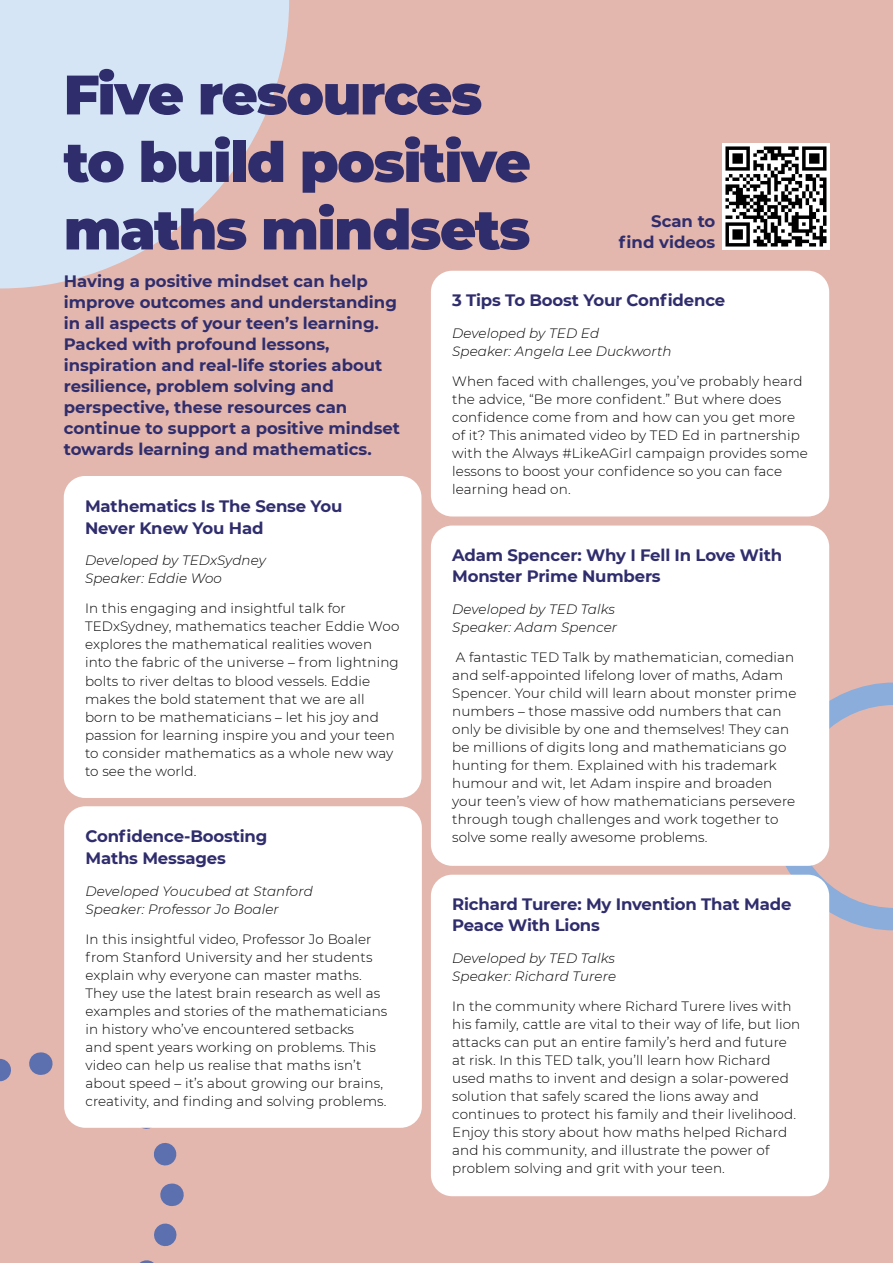
<style>
.page{position:relative;width:893px;height:1263px;background:#e3b7ad}
.page>*{position:absolute;margin:0;border:0;box-sizing:border-box;transform-origin:0 0}
.Heading_1E{font:900 55.5px/67.5px "Montserrat";letter-spacing:-.025em;color:#302d6d}
.Intro_Copy_4{font:700 16.5px/21px "Montserrat";color:#302d6d}
.Boxed_Heading_3{font:700 16.5px/21px "Montserrat";letter-spacing:-.01em;color:#302d6d}
.Body_-_P{font:300 13.5px/18px "Montserrat";letter-spacing:.01em;color:#000}
.Body_Heading_-_P_-_B{font:300 13.5px/18px "Montserrat";letter-spacing:.01em;color:#000}
.Body_Heading_-_P_-_B-2{font:italic 300 13.5px/18px "Montserrat";letter-spacing:.01em;color:#000}
.Body_-_P-2{font:italic 300 13.5px/18px "Montserrat";letter-spacing:.01em;color:#000}
</style>
<div class="page">
<svg style="left:770px;top:682px;width:123px;height:248px"></svg>
<svg style="left:0;top:1052px;width:184px;height:211px"></svg>
<svg style="left:0;top:0;width:289px;height:288px;fill:#d6e5f6"></svg>
<div style="left:64px;top:476px;width:357px;height:322px;background:#fff;border-radius:21px"></div>
<div style="left:431px;top:525px;width:398px;height:341px;background:#fff;border-radius:21px"></div>
<div style="left:431px;top:271px;width:398px;height:245px;background:#fff;border-radius:21px"></div>
<div style="left:431px;top:875px;width:398px;height:321px;background:#fff;border-radius:21px"></div>
<div style="left:64px;top:806px;width:358px;height:322px;background:#fff;border-radius:21px"></div>
<img style="left:723px;top:143px;width:106px;height:106px">
<h1 class="Heading_1E" style="left:64px;top:57px;width:469px">Five resources to build positive maths mindsets</h1>
<p class="Intro_Copy_4" style="left:619px;top:210px;width:98px;text-align:right">Scan to find videos</p>
<p class="Intro_Copy_4" style="left:64px;top:269px;width:338px">Having a positive mindset can help improve outcomes and understanding in all aspects of your teen’s learning.<br>Packed with profound lessons, inspiration and real-life stories about resilience, problem solving and perspective, these resources can continue to support a positive mindset towards learning and mathematics.</p>
<h2 class="Boxed_Heading_3" style="left:85px;top:494px;width:259px">Mathematics Is The Sense You</h2>
<h2 class="Boxed_Heading_3" style="left:85px;top:516px;width:180px">Never Knew You Had</h2>
<p class="Body_Heading_-_P_-_B-2" style="left:85px;top:551px;width:182px">Developed by TEDxSydney<br>Speaker: Eddie Woo</p>
<p class="Body_-_P" style="left:85px;top:599px;width:316px">In this engaging and insightful talk for TEDxSydney, mathematics teacher Eddie Woo explores the mathematical realities woven into the fabric of the universe – from lightning bolts to river deltas to blood vessels. Eddie makes the bold statement that we are all born to be mathematicians – let his joy and passion for learning inspire you and your teen to consider mathematics as a whole new way to see the world.</p>
<h2 class="Boxed_Heading_3" style="left:85px;top:825px;width:183px">Confidence-Boosting</h2>
<h2 class="Boxed_Heading_3" style="left:85px;top:847px;width:142px">Maths Messages</h2>
<p class="Body_-_P-2" style="left:85px;top:881px;width:229px">Developed Youcubed at Stanford<br>Speaker: Professor Jo Boaler</p>
<p class="Body_-_P" style="left:85px;top:929px;width:303px">In this insightful video, Professor Jo Boaler from Stanford University and her students explain why everyone can master maths.<br>They use the latest brain research as well as examples and stories of the mathematicians in history who’ve encountered setbacks<br>and spent years working on problems. This video can help us realise that maths isn’t about speed – it’s about growing our brains, creativity, and finding and solving problems.</p>
<h2 class="Boxed_Heading_3" style="left:452px;top:289px;width:275px">3 Tips To Boost Your Confidence</h2>
<p class="Body_Heading_-_P_-_B-2" style="left:452px;top:324px;width:221px">Developed by TED Ed<br>Speaker: Angela Lee Duckworth</p>
<p class="Body_-_P" style="left:452px;top:372px;width:357px">When faced with challenges, you’ve probably heard the advice, “Be more confident.” But where does confidence come from and how can you get more of it? This animated video by TED Ed in partnership with the Always #LikeAGirl campaign provides some lessons to boost your confidence so you can face learning head on.</p>
<h2 class="Boxed_Heading_3" style="left:452px;top:544px;width:331px">Adam Spencer: Why I Fell In Love With<br>Monster Prime Numbers</h2>
<p class="Body_Heading_-_P_-_B-2" style="left:452px;top:600px;width:167px">Developed by TED Talks<br>Speaker: Adam Spencer</p>
<p class="Body_-_P" style="left:452px;top:648px;width:346px">A fantastic TED Talk by mathematician, comedian and self-appointed lifelong lover of maths, Adam Spencer. Your child will learn about monster prime numbers – those massive odd numbers that can only be divisible by one and themselves! They can be millions of digits long and mathematicians go hunting for them. Explained with his trademark humour and wit, let Adam inspire and broaden your teen’s view of how mathematicians persevere through tough challenges and work together to solve some really awesome problems.</p>
<h2 class="Boxed_Heading_3" style="left:452px;top:893px;width:341px">Richard Turere: My Invention That Made<br>Peace With Lions</h2>
<p class="Body_Heading_-_P_-_B-2" style="left:452px;top:949px;width:165px">Developed by TED Talks<br>Speaker: Richard Turere</p>
<p class="Body_Heading_-_P_-_B" style="left:452px;top:997px;width:350px">In the community where Richard Turere lives with his family, cattle are vital to their way of life, but lion attacks can put an entire family’s herd and future at risk. In this TED talk, you’ll learn how Richard used maths to invent and design a solar-powered solution that safely scared the lions away and continues to protect his family and their livelihood.<br>Enjoy this story about how maths helped Richard and his community, and illustrate the power of problem solving and grit with your teen.</p>
</div>
